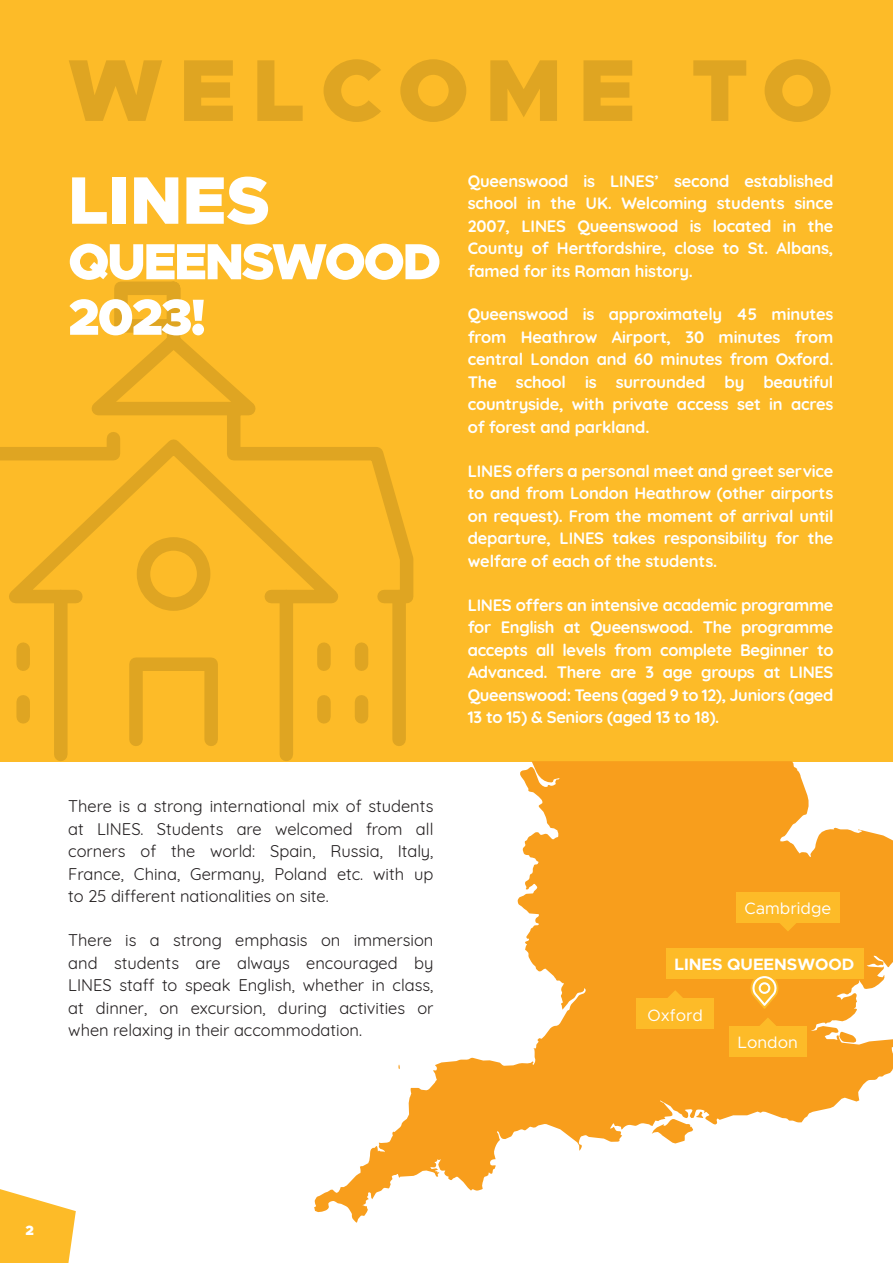
<style>
.page{position:relative;width:893px;height:1263px;background:#fff}
.page>*{position:absolute;margin:0;border:0;box-sizing:border-box;transform-origin:0 0}
.t1{font:900 88.2px "Metropolis";letter-spacing:.18em;color:#dfa522}
.t2{font:900 67.5px "Metropolis";color:#fff}
.t3{font:900 51px/55.5px "Metropolis";letter-spacing:-.05em;color:#fff}
.t4{font:700 16.5px/22.5px "Quicksand";letter-spacing:-.01em;color:#fff;text-align:justify}
.t5{font:16.5px/22.5px "Quicksand";color:#231f20;text-align:justify}
.t6{font:16.5px "Metropolis";color:#fff}
.t7{font:700 16.5px "Metropolis";color:#fff}
.t8{font:900 13.5px "Metropolis";color:#fff}
</style>
<div class="page">
<svg style="left:0;top:1189px;width:76px;height:74px"></svg>
<div style="left:0;top:0;width:893px;height:761px;background:#fdbb28"></div>
<svg style="left:92px;top:281px;width:322px;height:316px"></svg>
<svg style="left:0;top:427px;width:413px;height:335px"></svg>
<div style="left:137px;top:537px;width:73px;height:74px;border:14px solid #dfa522;border-radius:50%"></div>
<svg style="left:0;top:649px;width:1px;height:15px"></svg>
<div style="left:16px;top:649px;width:14px;height:15px;background:#dfa522"></div>
<svg style="left:0;top:702px;width:1px;height:15px"></svg>
<div style="left:16px;top:702px;width:14px;height:15px;background:#dfa522"></div>
<div style="left:317px;top:649px;width:14px;height:15px;background:#dfa522"></div>
<div style="left:355px;top:649px;width:13px;height:15px;background:#dfa522"></div>
<div style="left:317px;top:702px;width:14px;height:15px;background:#dfa522"></div>
<div style="left:355px;top:702px;width:13px;height:15px;background:#dfa522"></div>
<div style="left:61px;top:590px;width:15px;height:13px;background:#dfa522"></div>
<div style="left:271px;top:590px;width:15px;height:13px;background:#dfa522"></div>
<svg style="left:314px;top:761px;width:579px;height:462px"></svg>
<div style="left:666px;top:948px;width:197px;height:30px;background:#fdbb28"></div>
<div style="left:729px;top:1026px;width:77px;height:30px;background:#fdbb28"></div>
<svg style="left:759px;top:1017px;width:18px;height:9px"></svg>
<div style="left:637px;top:999px;width:77px;height:30px;background:#fdbb28"></div>
<svg style="left:666px;top:990px;width:18px;height:9px"></svg>
<div style="left:736px;top:893px;width:104px;height:30px;background:#fdbb28"></div>
<svg style="left:779px;top:923px;width:18px;height:8px"></svg>
<svg style="left:750px;top:976px;width:29px;height:33px"></svg>
<h1 class="t1" style="left:68px;top:34px;width:767px">WELCOME TO</h1>
<h2 class="t2" style="left:68px;top:157px;width:203px">LINES</h2>
<h3 class="t3" style="left:68px;top:234px;width:375px">QUEENSWOOD<br>2023!</h3>
<p class="t4" style="left:468px;top:168px;width:367px">Queenswood is LINES’ second established school in the UK. Welcoming students since 2007, LINES Queenswood is located in the County of Hertfordshire, close to St. Albans, famed for its Roman history.</p>
<p class="t4" style="left:468px;top:302px;width:367px">Queenswood is approximately 45 minutes from Heathrow Airport, 30 minutes from central London and 60 minutes from Oxford.<br>The school is surrounded by beautiful countryside, with private access set in acres of forest and parkland.</p>
<p class="t4" style="left:468px;top:458px;width:367px">LINES offers a personal meet and greet service to and from London Heathrow (other airports on request). From the moment of arrival until departure, LINES takes responsibility for the welfare of each of the students.</p>
<p class="t4" style="left:468px;top:592px;width:367px">LINES offers an intensive academic programme for English at Queenswood. The programme accepts all levels from complete Beginner to Advanced. There are 3 age groups at LINES Queenswood: Teens (aged 9 to 12), Juniors (aged 13 to 15) &amp; Seniors (aged 13 to 18).</p>
<p class="t5" style="left:68px;top:793px;width:367px">There is a strong international mix of students at LINES. Students are welcomed from all corners of the world: Spain, Russia, Italy, France, China, Germany, Poland etc. with up to 25 different nationalities on site.</p>
<p class="t5" style="left:68px;top:927px;width:367px">There is a strong emphasis on immersion and students are always encouraged by LINES staff to speak English, whether in class, at dinner, on excursion, during activities or when relaxing in their accommodation.</p>
<p class="t6" style="left:744px;top:898px;width:88px">Cambridge</p>
<p class="t7" style="left:674px;top:953px;width:182px">LINES QUEENSWOOD</p>
<p class="t6" style="left:647px;top:1004px;width:57px">Oxford</p>
<p class="t6" style="left:738px;top:1032px;width:62px">London</p>
<p class="t8" style="left:26px;top:1221px;width:10px">2</p>
</div>
